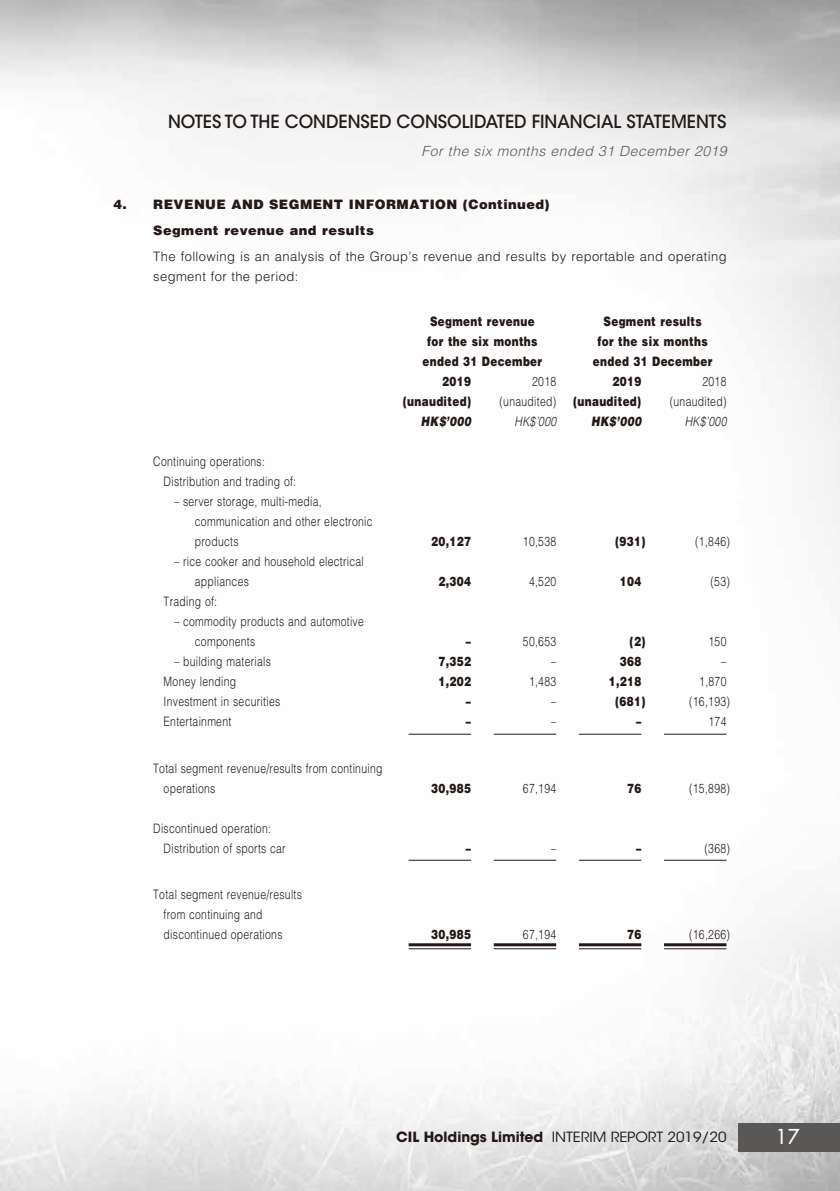
<style>
.page{position:relative;width:840px;height:1191px;background:#fff}
.page>*{position:absolute;margin:0;border:0;box-sizing:border-box;transform-origin:0 0}
.t1{font:500 20px "Futura Std";color:#fff}
.t2{font:500 18px "ITC Avant Garde Std";color:#231916;scale:.95 1}
.t3{font:14px "ITC Avant Garde Std";color:#231916;scale:1.05 1}
.t4{font:italic 300 14px "Helvetica LT Std";letter-spacing:.04em;color:#595857}
._51_N_Table_txt{font:300 13px/20px "Helvetica LT Std";letter-spacing:.03em;color:#231916;scale:.8 1}
._51_N_Table_txt-2{font:900 13px "Helvetica LT Std";letter-spacing:.035em;color:#231916;scale:.8 1}
._06_Notes{font:300 13px/20px "Helvetica LT Std";letter-spacing:.03em;color:#231916}
._07_NH1{font:900 13px "Helvetica LT Std";letter-spacing:.035em;color:#231916}
._08_NH2{font:900 13px "Helvetica LT Std";letter-spacing:.035em;color:#231916}
._51_N_Table_txt-3{font:italic 900 13px "Helvetica LT Std";letter-spacing:.035em;color:#231916;scale:.8 1}
._51_N_Table_txt-4{font:italic 300 13px "Helvetica LT Std";letter-spacing:.03em;color:#231916;scale:.8 1}
.s1{font-weight:700}
</style>
<div class="page">
<img style="left:1px;top:0;width:838px;height:1191px">
<div style="left:737px;top:1123px;width:102px;height:28px;background:#595857"></div>
<hr style="left:408px;top:733px;width:63px;height:1px;background:#231916">
<hr style="left:493px;top:733px;width:63px;height:1px;background:#231916">
<hr style="left:578px;top:733px;width:63px;height:1px;background:#231916">
<hr style="left:663px;top:733px;width:63px;height:1px;background:#231916">
<hr style="left:408px;top:859px;width:63px;height:1px;background:#231916">
<hr style="left:493px;top:859px;width:63px;height:1px;background:#231916">
<hr style="left:578px;top:859px;width:63px;height:1px;background:#231916">
<hr style="left:663px;top:859px;width:63px;height:1px;background:#231916">
<hr style="left:408px;top:943px;width:63px;height:3px;background:#231916">
<hr style="left:408px;top:948px;width:63px;height:1px;background:#231916">
<hr style="left:493px;top:943px;width:63px;height:3px;background:#231916">
<hr style="left:493px;top:948px;width:63px;height:1px;background:#231916">
<hr style="left:578px;top:943px;width:63px;height:3px;background:#231916">
<hr style="left:578px;top:948px;width:63px;height:1px;background:#231916">
<hr style="left:663px;top:943px;width:63px;height:3px;background:#231916">
<hr style="left:663px;top:948px;width:63px;height:1px;background:#231916">
<h2 class="t2" style="left:168px;top:110px;width:589px">NOTES TO THE CONDENSED CONSOLIDATED FINANCIAL STATEMENTS</h2>
<p class="t4" style="left:421px;top:142px;width:306px">For the six months ended 31 December 2019</p>
<p class="_07_NH1" style="left:113px;top:196px;width:437px">4. REVENUE AND SEGMENT INFORMATION (Continued)</p>
<p class="_08_NH2" style="left:153px;top:222px;width:222px">Segment revenue and results</p>
<p class="_06_Notes" style="left:153px;top:246px;width:574px">The following is an analysis of the Group’s revenue and results by reportable and operating segment for the period:</p>
<p class="_51_N_Table_txt-2" style="left:430px;top:313px;width:132px">Segment revenue</p>
<p class="_51_N_Table_txt-2" style="left:603px;top:313px;width:124px">Segment results</p>
<p class="_51_N_Table_txt-2" style="left:427px;top:333px;width:139px">for the six months</p>
<p class="_51_N_Table_txt-2" style="left:422px;top:353px;width:151px">ended 31 December</p>
<p class="_51_N_Table_txt-2" style="left:597px;top:333px;width:139px">for the six months</p>
<p class="_51_N_Table_txt-2" style="left:592px;top:353px;width:151px">ended 31 December</p>
<p class="_51_N_Table_txt" style="left:153px;top:451px;width:141px">Continuing operations:</p>
<p class="_51_N_Table_txt" style="left:163px;top:471px;width:167px">Distribution and trading of:</p>
<p class="_51_N_Table_txt" style="left:195px;top:491px;width:223px;text-indent:-21px">– server storage, multi-media, communication and other electronic products</p>
<p class="_51_N_Table_txt" style="left:195px;top:551px;width:213px;text-indent:-21px">– rice cooker and household electrical appliances</p>
<p class="_51_N_Table_txt" style="left:163px;top:591px;width:68px">Trading of:</p>
<p class="_51_N_Table_txt" style="left:195px;top:611px;width:213px;text-indent:-21px">– commodity products and automotive components</p>
<p class="_51_N_Table_txt-2" style="left:442px;top:373px;width:37px">2019</p>
<p class="_51_N_Table_txt" style="left:532px;top:371px;width:32px">2018</p>
<p class="_51_N_Table_txt-2" style="left:612px;top:373px;width:37px">2019</p>
<p class="_51_N_Table_txt" style="left:702px;top:371px;width:32px">2018</p>
<p class="_51_N_Table_txt-2" style="left:402px;top:393px;width:87px">(unaudited)</p>
<p class="_51_N_Table_txt" style="left:499px;top:391px;width:72px">(unaudited)</p>
<p class="_51_N_Table_txt-2" style="left:572px;top:393px;width:87px">(unaudited)</p>
<p class="_51_N_Table_txt" style="left:669px;top:391px;width:72px">(unaudited)</p>
<p class="_51_N_Table_txt-3" style="left:421px;top:413px;width:64px">HK$’000</p>
<p class="_51_N_Table_txt-4" style="left:514px;top:413px;width:54px">HK$’000</p>
<p class="_51_N_Table_txt-3" style="left:591px;top:413px;width:64px">HK$’000</p>
<p class="_51_N_Table_txt-4" style="left:684px;top:413px;width:54px">HK$’000</p>
<p class="_51_N_Table_txt-2" style="left:431px;top:533px;width:51px">20,127</p>
<p class="_51_N_Table_txt" style="left:522px;top:531px;width:43px">10,538</p>
<p class="_51_N_Table_txt-2" style="left:614px;top:533px;width:39px">(931)</p>
<p class="_51_N_Table_txt" style="left:694px;top:531px;width:45px">(1,846)</p>
<p class="_51_N_Table_txt-2" style="left:438px;top:573px;width:42px">2,304</p>
<p class="_51_N_Table_txt" style="left:528px;top:571px;width:35px">4,520</p>
<p class="_51_N_Table_txt-2" style="left:619px;top:573px;width:28px">104</p>
<p class="_51_N_Table_txt" style="left:710px;top:571px;width:26px">(53)</p>
<p class="_51_N_Table_txt-2" style="left:465px;top:633px;width:8px">–</p>
<p class="_51_N_Table_txt" style="left:522px;top:631px;width:43px">50,653</p>
<p class="_51_N_Table_txt-2" style="left:629px;top:633px;width:21px">(2)</p>
<p class="_51_N_Table_txt" style="left:708px;top:631px;width:24px">150</p>
<p class="_51_N_Table_txt" style="left:174px;top:651px;width:123px">– building materials</p>
<p class="_51_N_Table_txt-2" style="left:438px;top:653px;width:42px">7,352</p>
<p class="_51_N_Table_txt" style="left:550px;top:651px;width:8px">–</p>
<p class="_51_N_Table_txt-2" style="left:619px;top:653px;width:28px">368</p>
<p class="_51_N_Table_txt" style="left:720px;top:651px;width:8px">–</p>
<p class="_51_N_Table_txt" style="left:163px;top:671px;width:92px">Money lending</p>
<p class="_51_N_Table_txt-2" style="left:438px;top:673px;width:42px">1,202</p>
<p class="_51_N_Table_txt" style="left:528px;top:671px;width:35px">1,483</p>
<p class="_51_N_Table_txt-2" style="left:608px;top:673px;width:42px">1,218</p>
<p class="_51_N_Table_txt" style="left:698px;top:671px;width:35px">1,870</p>
<p class="_51_N_Table_txt" style="left:163px;top:691px;width:147px">Investment in securities</p>
<p class="_51_N_Table_txt-2" style="left:465px;top:693px;width:8px">–</p>
<p class="_51_N_Table_txt" style="left:550px;top:691px;width:8px">–</p>
<p class="_51_N_Table_txt-2" style="left:614px;top:693px;width:39px">(681)</p>
<p class="_51_N_Table_txt" style="left:688px;top:691px;width:52px">(16,193)</p>
<p class="_51_N_Table_txt" style="left:163px;top:711px;width:86px">Entertainment</p>
<p class="_51_N_Table_txt-2" style="left:465px;top:713px;width:8px">–</p>
<p class="_51_N_Table_txt" style="left:550px;top:711px;width:8px">–</p>
<p class="_51_N_Table_txt-2" style="left:635px;top:713px;width:8px">–</p>
<p class="_51_N_Table_txt" style="left:708px;top:711px;width:24px">174</p>
<p class="_51_N_Table_txt" style="left:163px;top:757px;width:275px;text-indent:-10px">Total segment revenue/results from continuing operations</p>
<p class="_51_N_Table_txt-2" style="left:431px;top:779px;width:51px">30,985</p>
<p class="_51_N_Table_txt" style="left:522px;top:777px;width:43px">67,194</p>
<p class="_51_N_Table_txt-2" style="left:626px;top:779px;width:19px">76</p>
<p class="_51_N_Table_txt" style="left:688px;top:777px;width:52px">(15,898)</p>
<p class="_51_N_Table_txt" style="left:153px;top:817px;width:149px">Discontinued operation:</p>
<p class="_51_N_Table_txt" style="left:163px;top:837px;width:154px">Distribution of sports car</p>
<p class="_51_N_Table_txt-2" style="left:465px;top:839px;width:8px">–</p>
<p class="_51_N_Table_txt" style="left:550px;top:837px;width:8px">–</p>
<p class="_51_N_Table_txt-2" style="left:635px;top:839px;width:8px">–</p>
<p class="_51_N_Table_txt" style="left:704px;top:837px;width:33px">(368)</p>
<p class="_51_N_Table_txt" style="left:163px;top:883px;width:174px;text-indent:-10px">Total segment revenue/results from continuing and discontinued operations</p>
<p class="_51_N_Table_txt-2" style="left:431px;top:925px;width:51px">30,985</p>
<p class="_51_N_Table_txt" style="left:522px;top:923px;width:43px">67,194</p>
<p class="_51_N_Table_txt-2" style="left:626px;top:925px;width:19px">76</p>
<p class="_51_N_Table_txt" style="left:688px;top:923px;width:52px">(16,266)</p>
<p class="t3" style="left:396px;top:1128px;width:316px"><span class="s1">CIL Holdings Limited</span> INTERIM REPORT 2019/20</p>
<h1 class="t1" style="left:775px;top:1123px;width:25px">17</h1>
</div>
